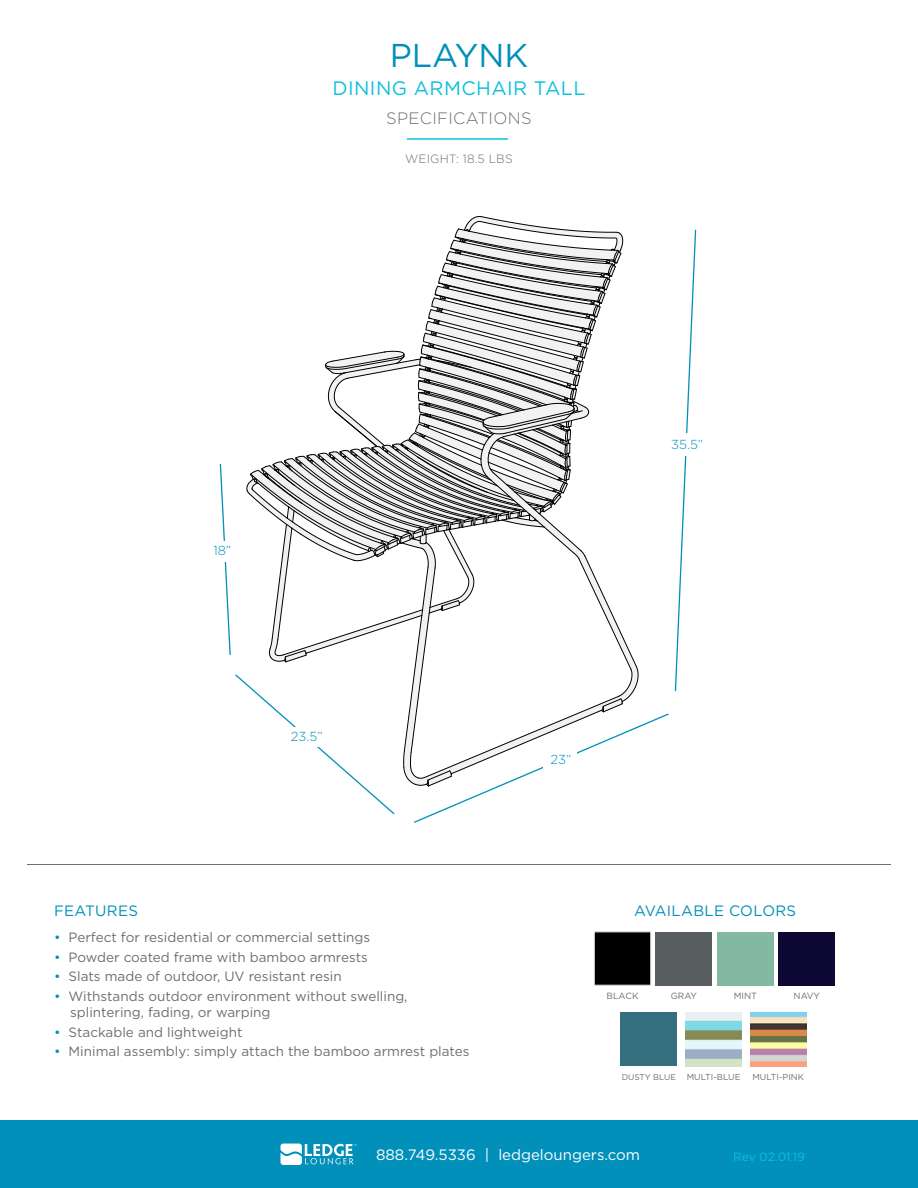
<style>
.page{position:relative;width:918px;height:1188px;background:#fff}
.page>*{position:absolute;margin:0;border:0;box-sizing:border-box;transform-origin:0 0}
.t1{font:33px "Gotham";color:#0090ba}
.t2{font:19.5px "Gotham";letter-spacing:.02em;color:#0dc0dc}
.t3{font:300 16.5px "Gotham";letter-spacing:.02em;color:#6d6e71}
.t4{font:15px "Gotham";color:#fff}
.t5{font:15px "Gotham";letter-spacing:.02em;color:#0090ba}
.t6{font:13.5px "Gotham";color:#6d6e71}
.t7{font:300 13.05px "Gotham";color:#0090ba}
.t8{font:300 12px "Gotham";letter-spacing:.01em;color:#6d6e71}
.t9{font:12px "Gotham";letter-spacing:-.01em;color:#0dc0dc}
.t10{font:9px "Gotham";color:#6d6e71}
.t11{font:8.7px "Gotham";color:#6d6e71}
.t12{font:8.25px "Gotham";color:#6d6e71}
.s1{color:#0090ba}
</style>
<div class="page">
<div style="left:0;top:1120px;width:918px;height:68px;background:#0090ba"></div>
<svg style="left:280px;top:1144px;width:77px;height:21px"></svg>
<hr style="left:27px;top:864px;width:864px;height:1px;background:#6e6e70">
<svg style="left:219px;top:216px;width:478px;height:607px"></svg>
<img style="left:219px;top:658px;width:180px;height:159px">
<hr style="left:407px;top:138px;width:101px;height:2px;background:#0dc0dc">
<div style="left:656px;top:932px;width:56px;height:54px;background:#585d60"></div>
<div style="left:717px;top:932px;width:57px;height:54px;background:#83b9a2"></div>
<div style="left:621px;top:1012px;width:56px;height:54px;background:#346f7f"></div>
<img style="left:686px;top:1012px;width:56px;height:54px">
<img style="left:750px;top:1013px;width:56px;height:54px">
<div style="left:594px;top:932px;width:57px;height:54px;background:#000;border:1px solid #d1d4d4"></div>
<div style="left:779px;top:932px;width:56px;height:54px;background:#0e0834"></div>
<p class="t1" style="left:390px;top:34px;width:140px">PLAYNK</p>
<p class="t2" style="left:332px;top:76px;width:255px">DINING ARMCHAIR TALL</p>
<p class="t3" style="left:386px;top:109px;width:147px">SPECIFICATIONS</p>
<p class="t8" style="left:405px;top:153px;width:109px">WEIGHT: 18.5 LBS</p>
<p class="t7" style="left:213px;top:544px;width:19px">18”</p>
<p class="t7" style="left:291px;top:729px;width:33px">23.5”</p>
<p class="t5" style="left:54px;top:902px;width:86px">FEATURES</p>
<p class="t6" style="left:54px;top:929px;width:318px"><span class="s1">•</span> Perfect for residential or commercial settings</p>
<p class="t6" style="left:54px;top:948px;width:315px"><span class="s1">•</span> Powder coated frame with bamboo armrests</p>
<p class="t6" style="left:54px;top:968px;width:289px"><span class="s1">•</span> Slats made of outdoor, UV resistant resin</p>
<p class="t6" style="left:54px;top:987px;width:355px"><span class="s1">•</span> Withstands outdoor environment without swelling,</p>
<p class="t6" style="left:70px;top:1004px;width:202px">splintering, fading, or warping</p>
<p class="t6" style="left:54px;top:1023px;width:190px"><span class="s1">•</span> Stackable and lightweight</p>
<p class="t6" style="left:54px;top:1043px;width:417px"><span class="s1">•</span> Minimal assembly: simply attach the bamboo armrest plates</p>
<p class="t7" style="left:671px;top:437px;width:34px">35.5”</p>
<p class="t7" style="left:551px;top:753px;width:22px">23”</p>
<p class="t5" style="left:634px;top:902px;width:164px">AVAILABLE COLORS</p>
<p class="t10" style="left:607px;top:991px;width:33px">BLACK</p>
<p class="t10" style="left:671px;top:991px;width:28px">GRAY</p>
<p class="t10" style="left:734px;top:991px;width:25px">MINT</p>
<p class="t10" style="left:794px;top:991px;width:28px">NAVY</p>
<p class="t12" style="left:622px;top:1072px;width:56px">DUSTY BLUE</p>
<p class="t11" style="left:687px;top:1072px;width:55px">MULTI-BLUE</p>
<p class="t11" style="left:752px;top:1072px;width:53px">MULTI-PINK</p>
<p class="t4" style="left:376px;top:1145px;width:266px">888.749.5336 | ledgeloungers.com</p>
<p class="t9" style="left:733px;top:1149px;width:73px">Rev 02.01.19</p>
</div>
